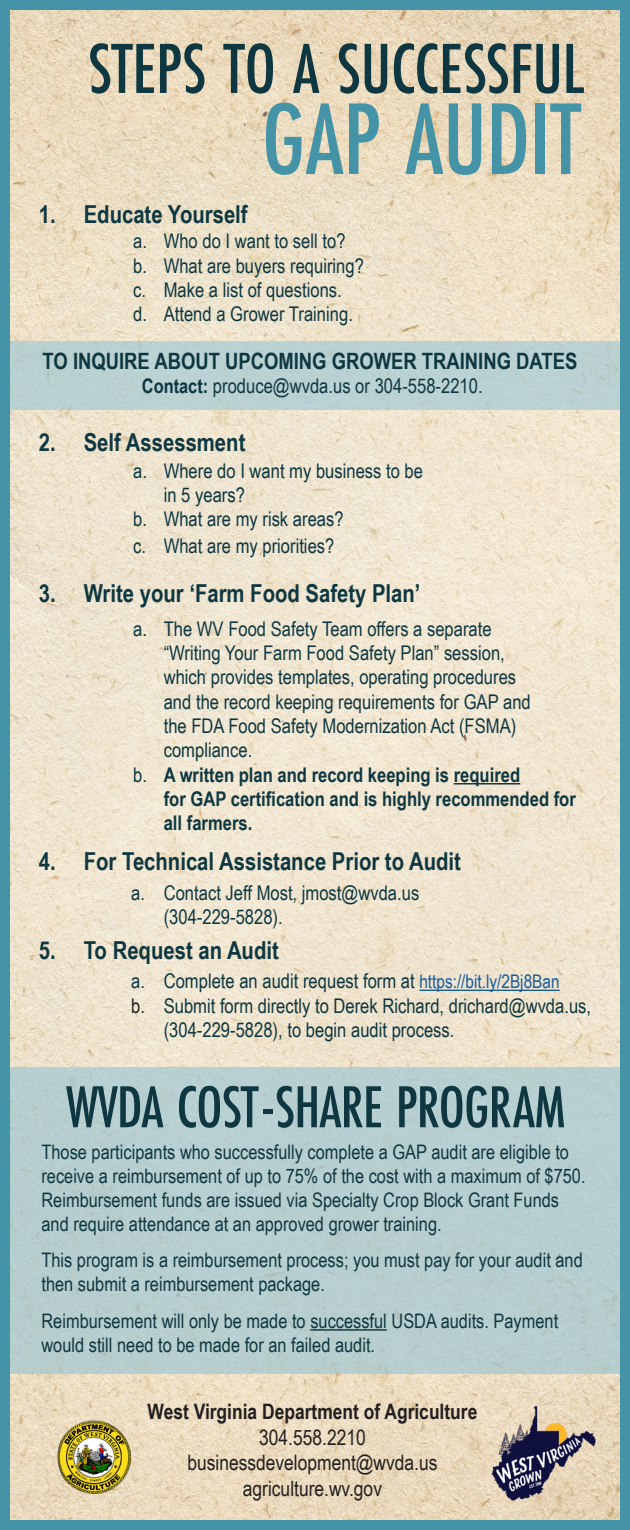
<style>
.page{position:relative;width:630px;height:1530px;background:#fff}
.page>*{position:absolute;margin:0;border:0;box-sizing:border-box;transform-origin:0 0}
.t1{font:500 105.75px "Futura PT Cond";color:#4593a7}
.t2{font:500 73.5px "Futura PT Cond";color:#0e3741}
.t3{font:500 61.5px "Futura PT Cond";letter-spacing:-.01em;color:#0e3741}
.t4{font:700 24.75px "Arial Narrow";color:#0e3741}
.t5{font:700 22.5px "Arial Narrow";color:#0e3741}
.t6{font:21.25px "Arial Narrow";color:#231f20}
.t7{font:700 21.25px "Arial Narrow";color:#231f20}
.t8{font:20.25px/24.2px "Arial Narrow";color:#0e3741}
.t9{font:700 20.25px "Arial Narrow";color:#0e3741}
.t10{font:20px/24px "Arial Narrow";color:#0e3741}
.s1{font-weight:700;font-size:20px}
.s2{font-weight:400}
.s3{font-size:18.75px;color:#175d9e}
.s4{color:#231f20}
</style>
<div class="page">
<img style="left:11px;top:11px;width:608px;height:1508px">
<div style="left:0;top:0;width:630px;height:1530px;border:10px solid #4593a7"></div>
<div style="left:10px;top:1067px;width:610px;height:306px;background:#b7ced0"></div>
<img style="left:57px;top:1420px;width:73px;height:73px">
<hr style="left:454px;top:783px;width:66px;height:2px;background:#0e3741">
<hr style="left:419px;top:990px;width:141px;height:1px;background:#175d9e">
<hr style="left:310px;top:1329px;width:77px;height:2px;background:#0e3741">
<div style="left:10px;top:341px;width:610px;height:69px;background:#bad1d3"></div>
<img style="left:489px;top:1401px;width:112px;height:104px">
<p class="t2" style="left:88px;top:25px;width:498px">STEPS TO A SUCCESSFUL</p>
<p class="t1" style="left:262px;top:77px;width:320px">GAP AUDIT</p>
<p class="t4" style="left:39px;top:196px;width:210px">1. Educate Yourself</p>
<p class="t8" style="left:133px;top:228px;width:232px">a. Who do I want to sell to? b. What are buyers requiring? c. Make a list of questions.<br>d. Attend a Grower Training.</p>
<p class="t5" style="left:43px;top:344px;width:536px">TO INQUIRE ABOUT UPCOMING GROWER TRAINING DATES</p>
<p class="t8" style="left:142px;top:373px;width:342px"><span class="s1">Contact:</span> produce@wvda.us or 304-558-2210.</p>
<p class="t4" style="left:39px;top:423px;width:208px">2. Self Assessment</p>
<p class="t8" style="left:133px;top:458px;width:291px">a. Where do I want my business to be</p>
<p class="t8" style="left:164px;top:482px;width:83px">in 5 years?</p>
<p class="t8" style="left:133px;top:506px;width:212px">b. What are my risk areas?</p>
<p class="t8" style="left:133px;top:533px;width:203px">c. What are my priorities?</p>
<p class="t4" style="left:39px;top:574px;width:383px">3. Write your ‘Farm Food Safety Plan’</p>
<p class="t8" style="left:133px;top:616px;width:360px">a. The WV Food Safety Team offers a separate</p>
<p class="t8" style="left:164px;top:640px;width:343px">“Writing Your Farm Food Safety Plan” session,</p>
<p class="t8" style="left:164px;top:664px;width:354px">which provides templates, operating procedures</p>
<p class="t8" style="left:164px;top:689px;width:369px">and the record keeping requirements for GAP and</p>
<p class="t8" style="left:164px;top:713px;width:354px">the FDA Food Safety Modernization Act (FSMA)</p>
<p class="t8" style="left:164px;top:737px;width:90px">compliance.</p>
<p class="t9" style="left:133px;top:759px;width:388px"><span class="s2">b.</span> A written plan and record keeping is required</p>
<p class="t9" style="left:164px;top:783px;width:414px">for GAP certification and is highly recommended for</p>
<p class="t9" style="left:164px;top:808px;width:90px">all farmers.</p>
<p class="t4" style="left:39px;top:842px;width:424px">4. For Technical Assistance Prior to Audit</p>
<p class="t8" style="left:164px;top:880px;width:257px;text-indent:-32px">a. Contact Jeff Most, jmost@wvda.us (304-229-5828).</p>
<p class="t4" style="left:39px;top:931px;width:242px">5. To Request an Audit</p>
<p class="t8" style="left:131px;top:968px;width:430px">a. Complete an audit request form at <span class="s3">https://bit.ly/2Bj8Ban</span></p>
<p class="t8" style="left:131px;top:993px;width:461px"><span class="s4">b.</span> Submit form directly to Derek Richard, drichard@wvda.us,</p>
<p class="t8" style="left:164px;top:1017px;width:292px">(304-229-5828), to begin audit process.</p>
<p class="t3" style="left:66px;top:1071px;width:501px">WVDA COST-SHARE PROGRAM</p>
<p class="t10" style="left:41px;top:1139px;width:546px">Those participants who successfully complete a GAP audit are eligible to receive a reimbursement of up to 75% of the cost with a maximum of $750.<br>Reimbursement funds are issued via Specialty Crop Block Grant Funds and require attendance at an approved grower training.</p>
<p class="t10" style="left:41px;top:1248px;width:543px">This program is a reimbursement process; you must pay for your audit and then submit a reimbursement package.</p>
<p class="t10" style="left:41px;top:1308px;width:518px">Reimbursement will only be made to successful USDA audits. Payment would still need to be made for an failed audit.</p>
<p class="t7" style="left:148px;top:1395px;width:331px">West Virginia Department of Agriculture</p>
<p class="t6" style="left:259px;top:1421px;width:108px">304.558.2210</p>
<p class="t6" style="left:187px;top:1447px;width:252px">businessdevelopment@wvda.us</p>
<p class="t6" style="left:243px;top:1472px;width:141px">agriculture.wv.gov</p>
</div>
